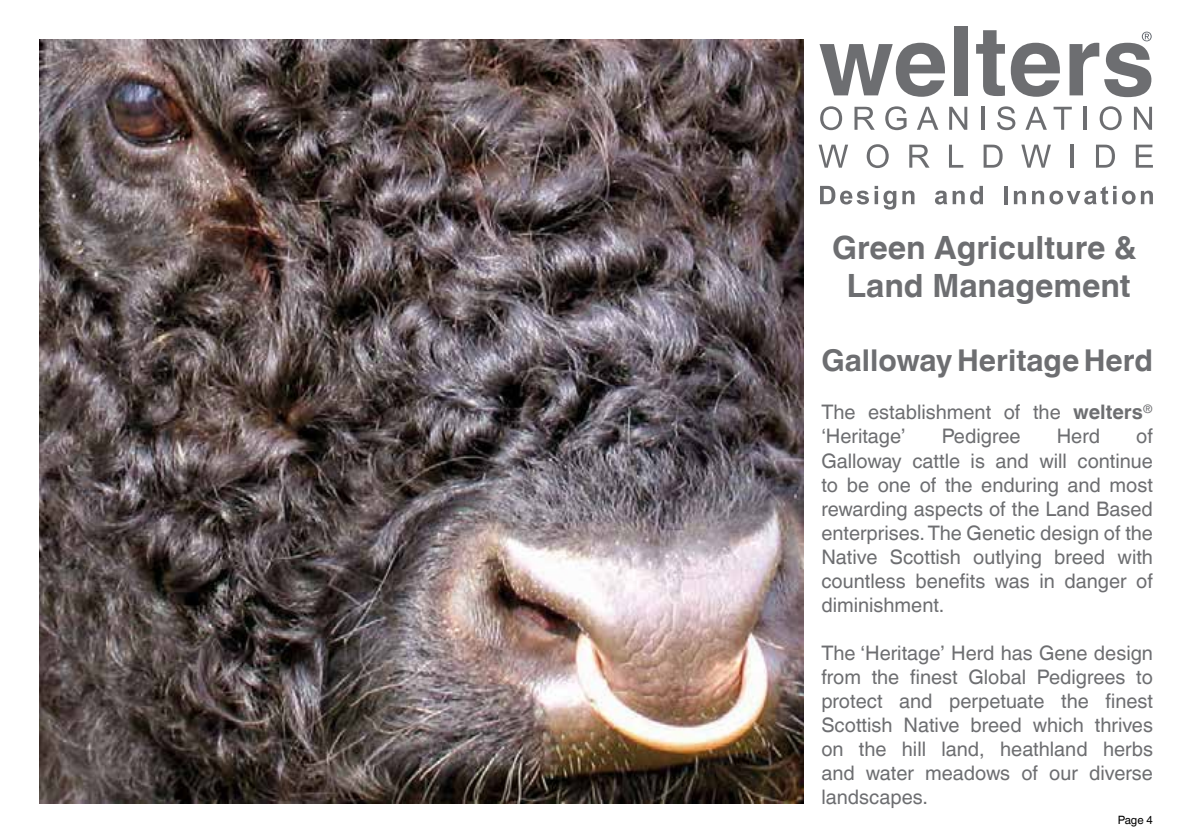
<style>
.page{position:relative;width:1191px;height:840px;background:#fff}
.page>*{position:absolute;margin:0;border:0;box-sizing:border-box;transform-origin:0 0}
.t1{font:700 32px/38.4px "Helvetica World";color:#6d6e71;text-align:center}
.t2{font:700 30px "Helvetica World";color:#6d6e71}
.t3{font:20px/24px "Helvetica World";color:#6d6e71;text-align:justify}
.t4{font:11.4px "Helvetica World";color:#000}
.s1{font-weight:700}
</style>
<div class="page">
<svg style="left:819px;top:43px;width:126px;height:54px"></svg>
<div style="left:954px;top:26px;width:14px;height:69px;background:#6d6e71"></div>
<svg style="left:976px;top:30px;width:84px;height:67px"></svg>
<svg style="left:1069px;top:32px;width:82px;height:65px"></svg>
<svg style="left:820px;top:106px;width:22px;height:24px"></svg>
<svg style="left:854px;top:107px;width:20px;height:23px"></svg>
<svg style="left:885px;top:106px;width:21px;height:24px"></svg>
<svg style="left:917px;top:107px;width:21px;height:23px"></svg>
<svg style="left:949px;top:107px;width:18px;height:23px"></svg>
<hr style="left:981px;top:107px;width:3px;height:23px;background:#6d6e71">
<svg style="left:997px;top:106px;width:18px;height:24px"></svg>
<svg style="left:1025px;top:107px;width:22px;height:23px"></svg>
<svg style="left:1053px;top:107px;width:18px;height:23px"></svg>
<hr style="left:1083px;top:107px;width:3px;height:23px;background:#6d6e71">
<svg style="left:1099px;top:106px;width:22px;height:24px"></svg>
<svg style="left:1134px;top:107px;width:18px;height:23px"></svg>
<svg style="left:818px;top:144px;width:30px;height:23px"></svg>
<svg style="left:866px;top:144px;width:22px;height:24px"></svg>
<svg style="left:909px;top:144px;width:20px;height:23px"></svg>
<svg style="left:949px;top:144px;width:14px;height:23px"></svg>
<svg style="left:983px;top:144px;width:19px;height:23px"></svg>
<svg style="left:1021px;top:144px;width:30px;height:23px"></svg>
<hr style="left:1071px;top:144px;width:3px;height:23px;background:#6d6e71">
<svg style="left:1096px;top:144px;width:19px;height:23px"></svg>
<svg style="left:1135px;top:144px;width:18px;height:23px"></svg>
<svg style="left:820px;top:186px;width:76px;height:23px"></svg>
<svg style="left:902px;top:190px;width:12px;height:14px"></svg>
<svg style="left:935px;top:190px;width:29px;height:14px"></svg>
<svg style="left:970px;top:186px;width:13px;height:18px"></svg>
<hr style="left:1004px;top:186px;width:3px;height:18px;background:#6d6e71">
<svg style="left:1014px;top:190px;width:12px;height:14px"></svg>
<svg style="left:1032px;top:186px;width:121px;height:18px"></svg>
<img style="left:39px;top:40px;width:765px;height:763px">
<h1 class="t1" style="left:832px;top:228px;width:306px">Green Agriculture &amp;<br>Land Management</h1>
<h2 class="t2" style="left:821px;top:343px;width:333px">Galloway Heritage Herd</h2>
<p class="t3" style="left:821px;top:400px;width:333px">The establishment of the <span class="s1">welters</span><sup>® </sup>‘Heritage’</p>
<p class="t3" style="left:821px;top:424px;width:333px;text-indent:315px">of Galloway cattle is and will continue to be one of the enduring and most rewarding aspects of the Land Based enterprises. The Genetic design of the Native Scottish outlying breed with countless benefits was in danger of diminishment.</p>
<p class="t3" style="left:821px;top:640px;width:333px">The ‘Heritage’ Herd has Gene design from the finest Global Pedigrees to protect and perpetuate the finest Scottish Native breed which thrives on the hill land, heathland herbs and water meadows of our diverse landscapes.</p>
<p class="t3" style="left:941px;top:424px;width:80px">Pedigree</p>
<p class="t3" style="left:1056px;top:424px;width:45px">Herd</p>
<p class="t4" style="left:1117px;top:812px;width:37px">Page 4</p>
</div>
